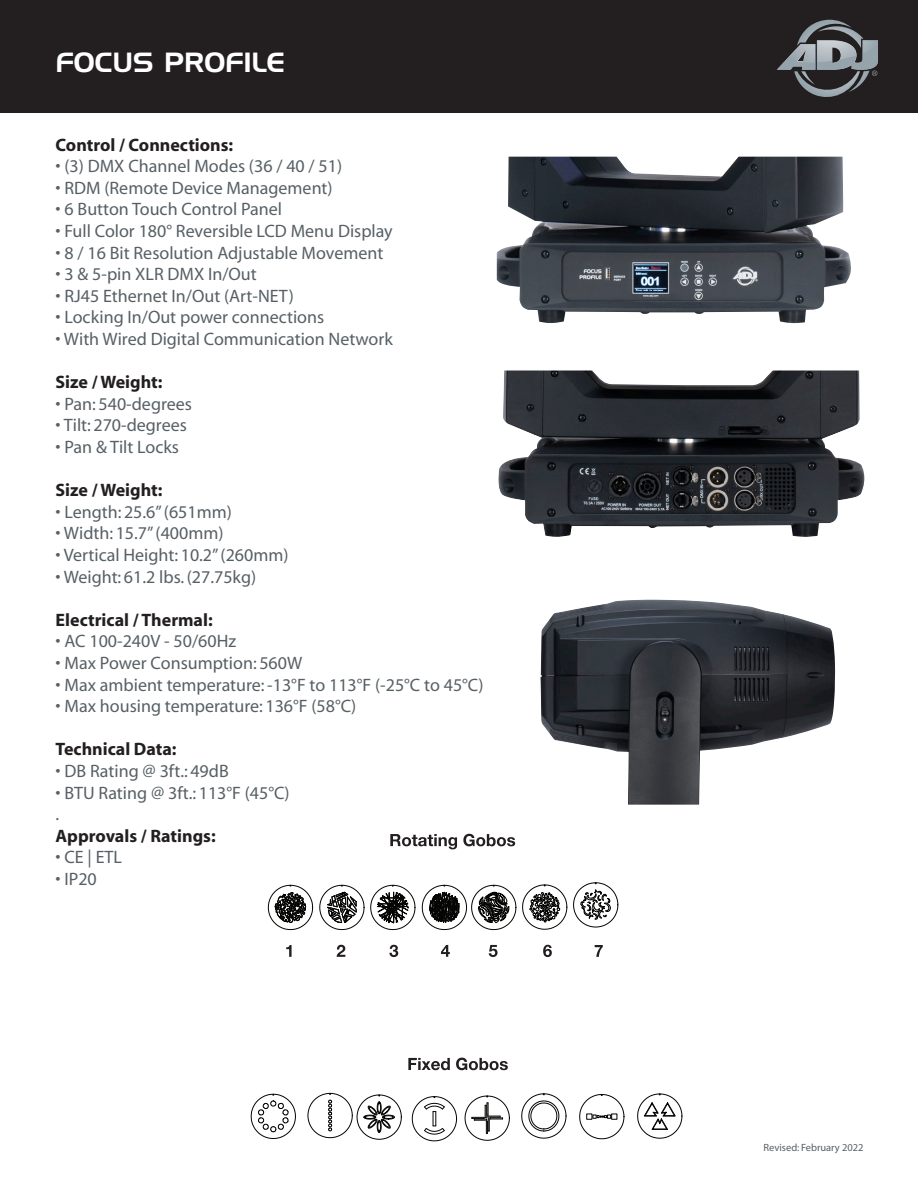
<style>
.page{position:relative;width:918px;height:1188px;background:#fff}
.page>*{position:absolute;margin:0;border:0;box-sizing:border-box;transform-origin:0 0}
.t1{font:27px "Handel Gothic BT";color:#fff}
.t2{font:18px "Myriad";color:#576065}
.t3{font:700 18px "Myriad";color:#231f20}
.t4{font:10.5px "Myriad";color:#576065}
</style>
<div class="page">
<div style="left:0;top:0;width:918px;height:113px;background:#231f20"></div>
<svg style="left:777px;top:20px;width:101px;height:77px"></svg>
<img style="left:497px;top:157px;width:354px;height:166px">
<img style="left:498px;top:370px;width:367px;height:167px">
<img style="left:540px;top:599px;width:296px;height:206px">
<svg style="left:637px;top:1093px;width:45px;height:46px"></svg>
<svg style="left:579px;top:1094px;width:45px;height:45px"></svg>
<svg style="left:522px;top:884px;width:45px;height:46px"></svg>
<svg style="left:573px;top:882px;width:45px;height:46px"></svg>
<svg style="left:422px;top:885px;width:94px;height:45px"></svg>
<svg style="left:268px;top:885px;width:45px;height:45px"></svg>
<svg style="left:521px;top:1093px;width:46px;height:46px"></svg>
<svg style="left:412px;top:1096px;width:45px;height:45px"></svg>
<svg style="left:307px;top:1093px;width:95px;height:47px"></svg>
<svg style="left:465px;top:1095px;width:45px;height:46px"></svg>
<svg style="left:251px;top:1094px;width:45px;height:45px"></svg>
<svg style="left:390px;top:834px;width:67px;height:15px"></svg>
<svg style="left:463px;top:834px;width:52px;height:12px"></svg>
<svg style="left:408px;top:1058px;width:42px;height:12px"></svg>
<svg style="left:456px;top:1058px;width:52px;height:12px"></svg>
<svg style="left:286px;top:945px;width:6px;height:12px"></svg>
<svg style="left:319px;top:885px;width:96px;height:72px"></svg>
<svg style="left:441px;top:945px;width:9px;height:12px"></svg>
<svg style="left:489px;top:945px;width:9px;height:12px"></svg>
<svg style="left:543px;top:945px;width:9px;height:12px"></svg>
<svg style="left:595px;top:945px;width:8px;height:12px"></svg>
<p class="t1" style="left:56px;top:46px;width:231px">FOCUS PROFILE</p>
<p class="t3" style="left:56px;top:135px;width:179px">Control / Connections:</p>
<p class="t2" style="left:56px;top:157px;width:288px">• (3) DMX Channel Modes (36 / 40 / 51)</p>
<p class="t2" style="left:56px;top:179px;width:279px">• RDM (Remote Device Management)</p>
<p class="t2" style="left:56px;top:201px;width:228px">• 6 Button Touch Control Panel</p>
<p class="t2" style="left:56px;top:222px;width:339px">• Full Color 180° Reversible LCD Menu Display</p>
<p class="t2" style="left:56px;top:244px;width:329px">• 8 / 16 Bit Resolution Adjustable Movement</p>
<p class="t2" style="left:56px;top:265px;width:203px">• 3 &amp; 5-pin XLR DMX In/Out</p>
<p class="t2" style="left:56px;top:287px;width:240px">• RJ45 Ethernet In/Out (Art-NET)</p>
<p class="t2" style="left:56px;top:309px;width:270px">• Locking In/Out power connections</p>
<p class="t2" style="left:56px;top:330px;width:339px">• With Wired Digital Communication Network</p>
<p class="t3" style="left:56px;top:373px;width:108px">Size / Weight:</p>
<p class="t2" style="left:56px;top:395px;width:138px">• Pan: 540-degrees</p>
<p class="t2" style="left:56px;top:417px;width:133px">• Tilt: 270-degrees</p>
<p class="t2" style="left:56px;top:438px;width:125px">• Pan &amp; Tilt Locks</p>
<p class="t3" style="left:56px;top:481px;width:108px">Size / Weight:</p>
<p class="t2" style="left:56px;top:503px;width:178px">• Length: 25.6” (651mm)</p>
<p class="t2" style="left:56px;top:525px;width:169px">• Width: 15.7” (400mm)</p>
<p class="t2" style="left:56px;top:546px;width:234px">• Vertical Height: 10.2” (260mm)</p>
<p class="t2" style="left:56px;top:568px;width:202px">• Weight: 61.2 lbs. (27.75kg)</p>
<p class="t3" style="left:56px;top:611px;width:159px">Electrical / Thermal:</p>
<p class="t2" style="left:56px;top:633px;width:182px">• AC 100-240V - 50/60Hz</p>
<p class="t2" style="left:56px;top:654px;width:248px">• Max Power Consumption: 560W</p>
<p class="t2" style="left:56px;top:676px;width:429px">• Max ambient temperature: -13°F to 113°F (-25°C to 45°C)</p>
<p class="t2" style="left:56px;top:697px;width:302px">• Max housing temperature: 136°F (58°C)</p>
<p class="t3" style="left:56px;top:740px;width:122px">Technical Data:</p>
<p class="t2" style="left:56px;top:762px;width:175px">• DB Rating @ 3ft.: 49dB</p>
<p class="t2" style="left:56px;top:784px;width:236px">• BTU Rating @ 3ft.: 113°F (45°C)</p>
<p class="t2" style="left:56px;top:805px;width:5px">.</p>
<p class="t3" style="left:56px;top:827px;width:162px">Approvals / Ratings:</p>
<p class="t2" style="left:56px;top:849px;width:68px">• CE | ETL</p>
<p class="t2" style="left:56px;top:870px;width:43px">• IP20</p>
<p class="t4" style="left:764px;top:1142px;width:102px">Revised: February 2022</p>
</div>
